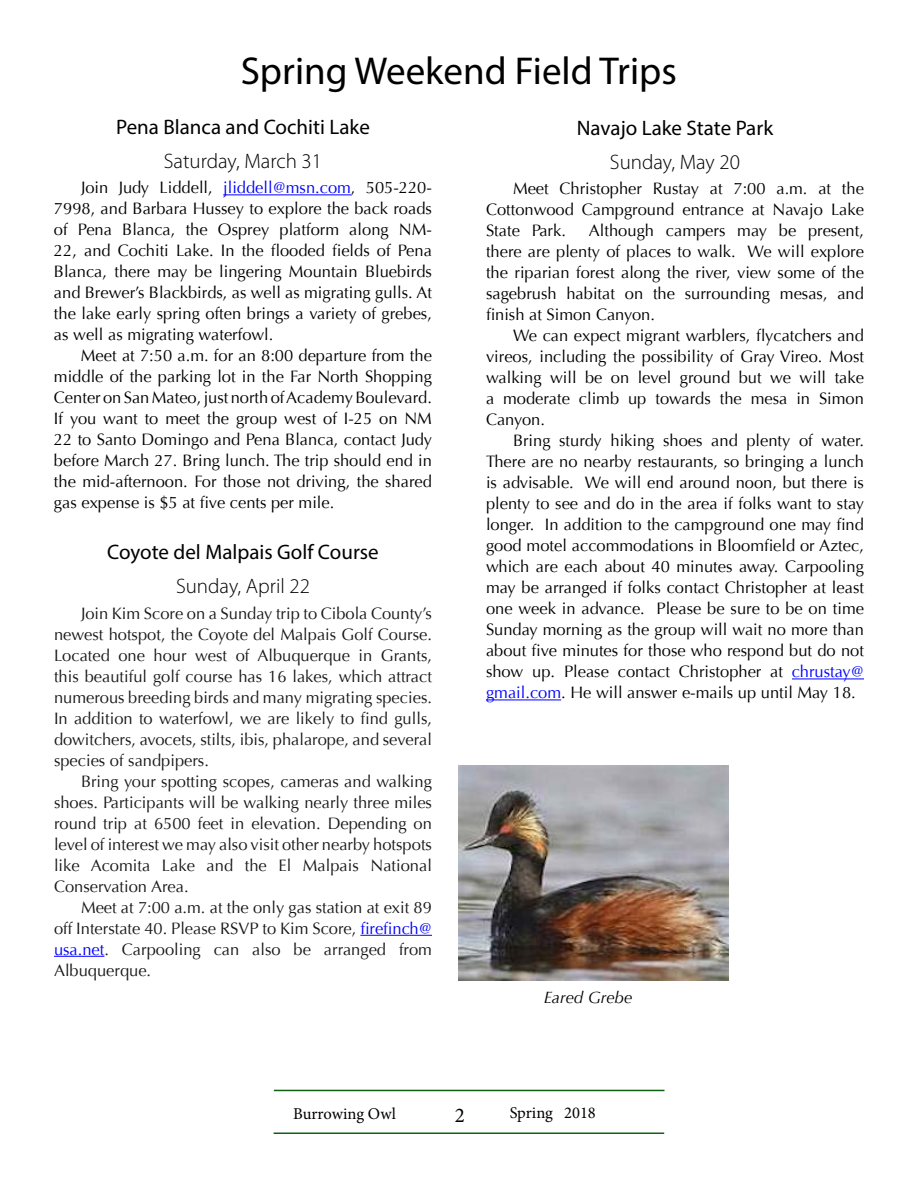
<style>
.page{position:relative;width:918px;height:1188px;background:#fff}
.page>*{position:absolute;margin:0;border:0;box-sizing:border-box;transform-origin:0 0}
.t1{font:39px "Myriad Pro";color:#000}
.t2{font:21px "Myriad Pro";color:#000}
.t3{font:300 21px "Myriad Pro";color:#000}
.t4{font:21px "Minion Pro";color:#000}
.t5{font:16.5px/21px "Optima";color:#000;text-align:justify}
.t6{font:16.5px/21px "Optima";color:#181818;text-align:justify}
.t7{font:16.5px "Minion Pro";color:#000}
.t8{font:italic 16.5px "Optima";color:#000}
.s1{color:#00f}
</style>
<div class="page">
<hr style="left:274px;top:1132px;width:390px;height:2px;background:#0d6212">
<hr style="left:274px;top:1090px;width:390px;height:1px;background:#0d6212">
<hr style="left:223px;top:194px;width:128px;height:1px;background:#00f">
<hr style="left:360px;top:935px;width:72px;height:1px;background:#00f">
<hr style="left:54px;top:956px;width:50px;height:1px;background:#00f">
<hr style="left:792px;top:679px;width:72px;height:1px;background:#00f">
<hr style="left:486px;top:700px;width:75px;height:1px;background:#00f">
<img style="left:459px;top:765px;width:270px;height:216px">
<h1 class="t1" style="left:241px;top:47px;width:438px">Spring Weekend Field Trips</h1>
<p class="t2" style="left:116px;top:114px;width:255px">Pena Blanca and Cochiti Lake</p>
<p class="t3" style="left:164px;top:149px;width:160px">Saturday, March 31</p>
<p class="t5" style="left:54px;top:177px;width:380px;text-indent:27px">Join Judy Liddell, <span class="s1">jliddell@msn.com</span>, 505-220- 7998, and Barbara Hussey to explore the back roads of Pena Blanca, the Osprey platform along NM-22, and Cochiti Lake. In the flooded fields of Pena Blanca, there may be lingering Mountain Bluebirds and Brewer’s Blackbirds, as well as migrating gulls. At the lake early spring often brings a variety of grebes, as well as migrating waterfowl.</p>
<p class="t5" style="left:54px;top:345px;width:380px;text-indent:27px">Meet at 7:50 a.m. for an 8:00 departure from the middle of the parking lot in the Far North Shopping Center on San Mateo, just north of Academy Boulevard.<br>If you want to meet the group west of I-25 on NM 22 to Santo Domingo and Pena Blanca, contact Judy before March 27. Bring lunch. The trip should end in the mid-afternoon. For those not driving, the shared gas expense is $5 at five cents per mile.</p>
<p class="t2" style="left:107px;top:539px;width:273px">Coyote del Malpais Golf Course</p>
<p class="t3" style="left:176px;top:575px;width:135px">Sunday, April 22</p>
<p class="t6" style="left:54px;top:603px;width:380px;text-indent:27px">Join Kim Score on a Sunday trip to Cibola County’s newest hotspot, the Coyote del Malpais Golf Course.<br>Located one hour west of Albuquerque in Grants, this beautiful golf course has 16 lakes, which attract numerous breeding birds and many migrating species.<br>In addition to waterfowl, we are likely to find gulls, dowitchers, avocets, stilts, ibis, phalarope, and several species of sandpipers.</p>
<p class="t6" style="left:54px;top:771px;width:380px;text-indent:27px">Bring your spotting scopes, cameras and walking shoes. Participants will be walking nearly three miles round trip at 6500 feet in elevation. Depending on level of interest we may also visit other nearby hotspots like Acomita Lake and the El Malpais National Conservation Area.</p>
<p class="t6" style="left:54px;top:897px;width:380px;text-indent:27px">Meet at 7:00 a.m. at the only gas station at exit 89 off Interstate 40. Please RSVP to Kim Score, <span class="s1">firefinch@ usa.net</span>. Carpooling can also be arranged from Albuquerque.</p>
<p class="t2" style="left:577px;top:115px;width:198px">Navajo Lake State Park</p>
<p class="t3" style="left:610px;top:150px;width:132px">Sunday, May 20</p>
<p class="t5" style="left:486px;top:178px;width:380px;text-indent:27px">Meet Christopher Rustay at 7:00 a.m. at the Cottonwood Campground entrance at Navajo Lake State Park.</p>
<p class="t5" style="left:486px;top:220px;width:380px;text-indent:103px">Although campers may be present, there are plenty of places to walk. We will explore the riparian forest along the river, view some of the sagebrush habitat on the surrounding mesas, and finish at Simon Canyon.</p>
<p class="t5" style="left:486px;top:325px;width:380px;text-indent:27px">We can expect migrant warblers, flycatchers and vireos, including the possibility of Gray Vireo. Most walking will be on level ground but we will take a moderate climb up towards the mesa in Simon Canyon.</p>
<p class="t5" style="left:486px;top:430px;width:380px;text-indent:27px">Bring sturdy hiking shoes and plenty of water.<br>There are no nearby restaurants, so bringing a lunch is advisable. We will end around noon, but there is plenty to see and do in the area if folks want to stay longer. In addition to the campground one may find good motel accommodations in Bloomfield or Aztec, which are each about 40 minutes away. Carpooling may be arranged if folks contact Christopher at least one week in advance. Please be sure to be on time Sunday morning as the group will wait no more than about five minutes for those who respond but do not show up. Please contact Christopher at <span class="s1">chrustay@ gmail.com</span>. He will answer e-mails up until May 18.</p>
<p class="t8" style="left:544px;top:988px;width:90px">Eared Grebe</p>
<p class="t7" style="left:293px;top:1102px;width:104px">Burrowing Owl</p>
<p class="t4" style="left:455px;top:1101px;width:12px">2</p>
<p class="t7" style="left:510px;top:1102px;width:88px">Spring 2018</p>
</div>
